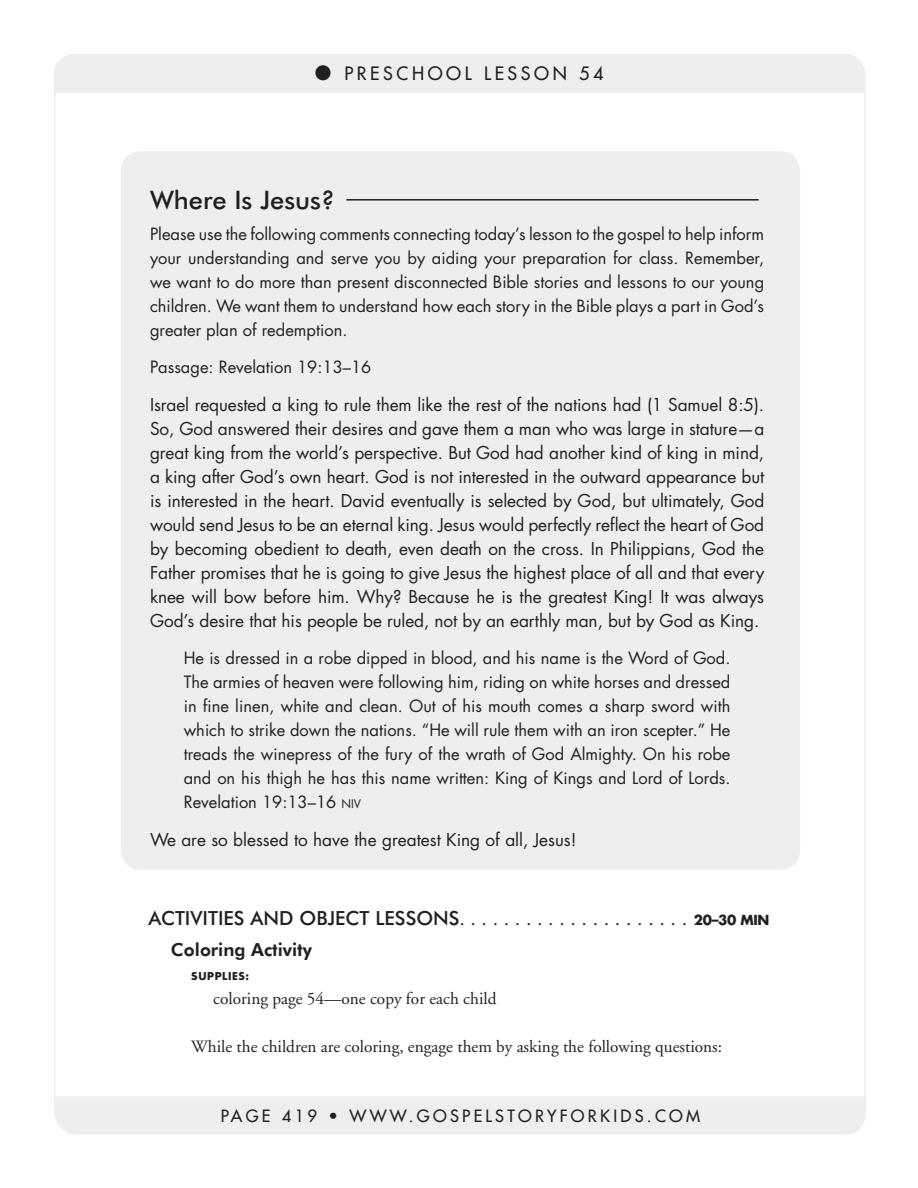
<style>
.page{position:relative;width:918px;height:1188px;background:#fff}
.page>*{position:absolute;margin:0;border:0;box-sizing:border-box;transform-origin:0 0}
.t1{font:500 25.5px "Futura BT";color:#231f20}
.t2{font:500 19.5px "Futura BT";color:#231f20}
.t3{font:18px "Futura";letter-spacing:.2em;color:#231f20}
.t4{font:800 18px "Futura BT";color:#231f20}
.t5{font:17.25px/24px "Futura";letter-spacing:-.005em;color:#231f20;text-align:justify}
.t6{font:17.25px "Adobe Garamond";color:#231f20}
.t7{font:16.5px/24px "Futura";color:#231f20;text-align:justify}
.t8{font:16.5px "Futura";letter-spacing:.2em;color:#231f20}
.t9{font:700 10.5px "Futura";letter-spacing:.06em;color:#231f20}
.s1{font-size:11.55px}
.s2{font-family:"Adobe Garamond";font-weight:400}
.s3{font-family:"Futura";font-weight:700;font-size:13.5px}
.s4{color:#fff}
</style>
<div class="page">
<div style="left:55px;top:55px;width:810px;height:38px;background:#eeeeef"></div>
<div style="left:121px;top:151px;width:679px;height:719px;background:#eeeeef;border-radius:20px"></div>
<hr style="left:346px;top:199px;width:413px;height:2px;background:#231f20">
<div style="left:56px;top:1096px;width:810px;height:39px;background:#eeeeef"></div>
<p class="t3" style="left:315px;top:62px;width:290px">● PRESCH OOL LESSON 54</p>
<h1 class="t1" style="left:150px;top:185px;width:187px">WHERE IS JESUS?</h1>
<p class="t7" style="left:150px;top:222px;width:616px">Please use the following comments connecting today’s lesson to the gospel to help inform your understanding and serve you by aiding your preparation for class. Remember, we want to do more than present disconnected Bible stories and lessons to our young children. We want them to understand how each story in the Bible plays a part in God’s greater plan of redemption.</p>
<p class="t7" style="left:150px;top:356px;width:223px">Passage: Revelation 19:13–16</p>
<p class="t5" style="left:150px;top:393px;width:616px">Israel requested a king to rule them like the rest of the nations had (1 Samuel 8:5).<br>So, God answered their desires and gave them a man who was large in stature—a great king from the world’s perspective. But God had another kind of king in mind, a king after God’s own heart. God is not interested in the outward appearance but is interested in the heart. David eventually is selected by God, but ultimately, God would send Jesus to be an eternal king. Jesus would perfectly reflect the heart of God by becoming obedient to death, even death on the cross. In Philippians, God the Father promises that he is going to give Jesus the highest place of all and that every knee will bow before him. Why? Because he is the greatest King! It was always God’s desire that his people be ruled, not by an earthly man, but by God as King.</p>
<p class="t7" style="left:184px;top:646px;width:548px">He is dressed in a robe dipped in blood, and his name is the Word of God.<br>The armies of heaven were following him, riding on white horses and dressed in fine linen, white and clean. Out of his mouth comes a sharp sword with which to strike down the nations. “He will rule them with an iron scepter.” He treads the winepress of the fury of the wrath of God Almighty. On his robe and on his thigh he has this name written: King of Kings and Lord of Lords.<br>Revelation 19:13–16 <span class="s1">niv</span></p>
<p class="t5" style="left:150px;top:828px;width:428px">We are so blessed to have the greatest King of all, Jesus!</p>
<p class="t2" style="left:148px;top:906px;width:623px">ACTIVITIES AND OBJECT LESSONS<span class="s2">. . . . . . . . . . . . . . . . . . . . .</span> <span class="s3">20–30 MIN</span></p>
<p class="t4" style="left:171px;top:939px;width:143px">Coloring Activity</p>
<p class="t9" style="left:191px;top:969px;width:60px">SUPPLIES:</p>
<p class="t6" style="left:190px;top:989px;width:308px"><span class="s4">✓</span> coloring page 54—one copy for each child</p>
<p class="t6" style="left:191px;top:1037px;width:532px">While the children are coloring, engage them by asking the following questions:</p>
<p class="t8" style="left:221px;top:1105px;width:481px">PAGE 419 • WWW.G OSPE LSTORYFORKIDS.COM</p>
</div>
